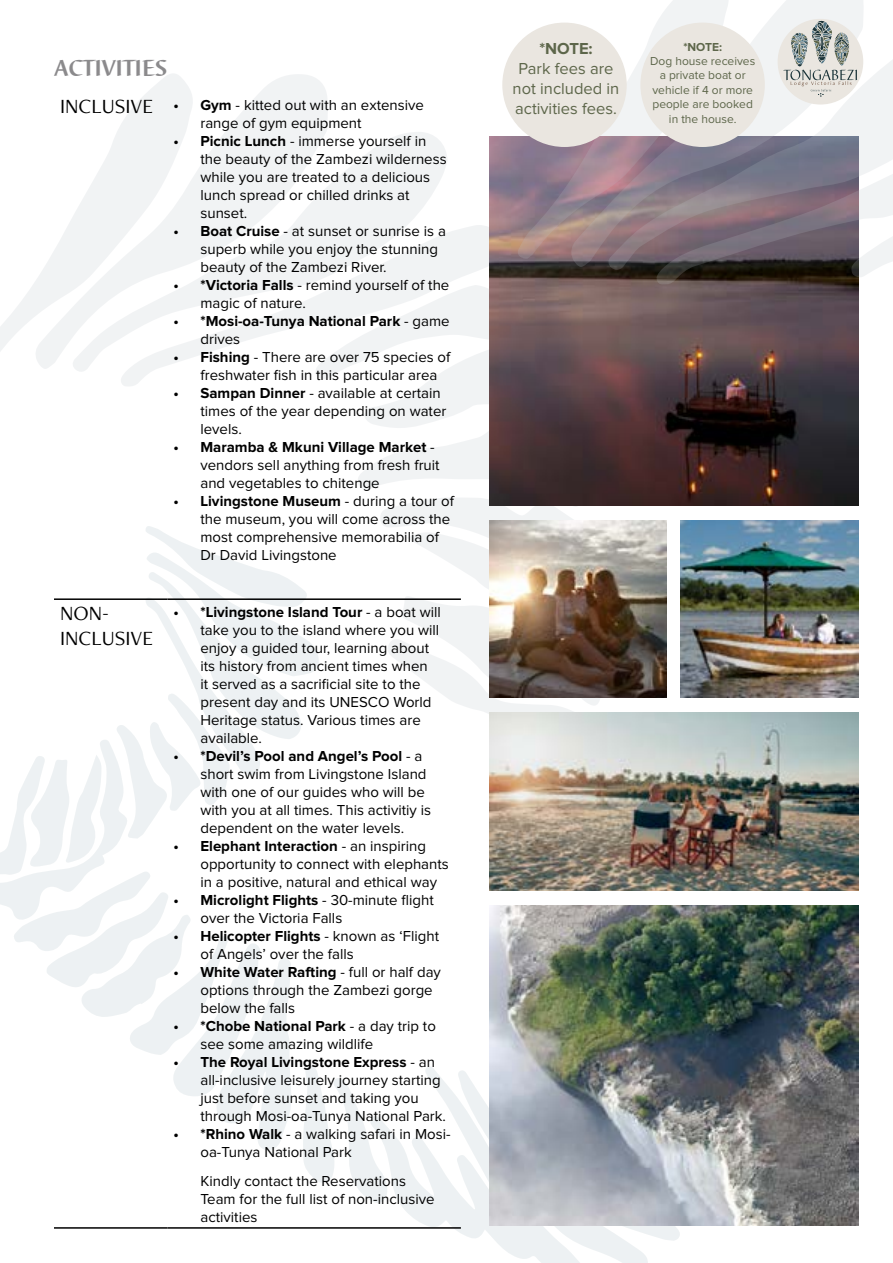
<style>
.page{position:relative;width:893px;height:1263px;background:#fff}
.page>*{position:absolute;margin:0;border:0;box-sizing:border-box;transform-origin:0 0}
.t1{font:700 24px "Barbedor";color:#8b8a8c}
.t2{font:21px/25.2px "Freight Neo Pro";color:#000}
.t3{font:16.5px/19.8px "Proxima Nova";color:#5d664a;text-align:center}
.t4{font:700 16.5px "Proxima Nova";color:#5d664a}
.t5{font:15px/18px "Proxima Nova";color:#000}
.t6{font:700 15px/18px "Proxima Nova";color:#000}
.t7{font:12px/14.4px "Proxima Nova";color:#5d664a;text-align:center}
.t8{font:700 12px "Proxima Nova";color:#5d664a}
.s1{font-family:"Proxima Nova";font-weight:700;font-size:15px}
.s2{font-weight:700}
.s3{font-weight:400}
</style>
<div class="page">
<svg style="left:233px;top:74px;width:95px;height:49px;fill:#f1f3f4"></svg>
<svg style="left:122px;top:74px;width:71px;height:49px;fill:#f1f3f4"></svg>
<svg style="left:761px;top:0;width:102px;height:30px;fill:#f1f3f4"></svg>
<svg style="left:732px;top:30px;width:161px;height:93px;fill:#f1f3f4"></svg>
<svg style="left:525px;top:0;width:206px;height:123px"></svg>
<img style="left:0;top:123px;width:893px;height:1140px">
<div style="left:778px;top:19px;width:85px;height:86px;background:#eae6e0;border-radius:50%"></div>
<svg style="left:783px;top:21px;width:74px;height:76px"></svg>
<div style="left:640px;top:23px;width:125px;height:124px;background:#eae6e0;border-radius:50%"></div>
<div style="left:502px;top:23px;width:125px;height:124px;background:#eae6e0;border-radius:50%"></div>
<h1 class="t1" style="left:55px;top:54px;width:114px">ACTIVITIES</h1>
<h2 class="t2" style="left:60px;top:93px;width:120px">INCLUSIVE <span class="s1">•</span></h2>
<p class="t5" style="left:200px;top:96px;width:225px"><span class="s2">Gym</span> - kitted out with an extensive range of gym equipment</p>
<p class="t5" style="left:200px;top:132px;width:248px;text-indent:-27px"><span class="s2">• Picnic Lunch</span> - immerse yourself in the beauty of the Zambezi wilderness while you are treated to a delicious lunch spread or chilled drinks at sunset.</p>
<p class="t5" style="left:200px;top:222px;width:247px;text-indent:-27px"><span class="s2">• Boat Cruise</span> - at sunset or sunrise is a superb while you enjoy the stunning beauty of the Zambezi River.</p>
<p class="t5" style="left:200px;top:276px;width:250px;text-indent:-27px"><span class="s2">• *Victoria Falls</span> - remind yourself of the magic of nature.</p>
<p class="t6" style="left:200px;top:312px;width:251px;text-indent:-27px">• *Mosi-oa-Tunya National Park <span class="s3">- game drives</span></p>
<p class="t5" style="left:200px;top:348px;width:251px;text-indent:-27px"><span class="s2">• Fishing</span> - There are over 75 species of freshwater fish in this particular area</p>
<p class="t5" style="left:200px;top:384px;width:247px;text-indent:-27px"><span class="s2">• Sampan Dinner</span> - available at certain times of the year depending on water levels.</p>
<p class="t5" style="left:200px;top:438px;width:241px;text-indent:-27px"><span class="s2">• Maramba &amp; Mkuni Village Market</span> - vendors sell anything from fresh fruit and vegetables to chitenge</p>
<p class="t5" style="left:200px;top:492px;width:255px;text-indent:-27px"><span class="s2">• Livingstone Museum</span> - during a tour of the museum, you will come across the most comprehensive memorabilia of<br>Dr David Livingstone</p>
<h2 class="t2" style="left:60px;top:600px;width:95px">NON-<br>INCLUSIVE</h2>
<p class="t5" style="left:200px;top:603px;width:242px;text-indent:-27px"><span class="s2">• *Livingstone Island Tour</span> - a boat will take you to the island where you will enjoy a guided tour, learning about its history from ancient times when<br>it served as a sacrificial site to the present day and its UNESCO World<br>Heritage status. Various times are available.</p>
<p class="t5" style="left:200px;top:747px;width:232px;text-indent:-27px"><span class="s2">• *Devil’s Pool and Angel’s Pool</span> - a short swim from Livingstone Island with one of our guides who will be with you at all times. This activitiy is dependent on the water levels.</p>
<p class="t5" style="left:200px;top:837px;width:250px;text-indent:-27px"><span class="s2">• Elephant Interaction</span> - an inspiring opportunity to connect with elephants in a positive, natural and ethical way</p>
<p class="t5" style="left:200px;top:891px;width:235px;text-indent:-27px"><span class="s2">• Microlight Flights</span> - 30-minute flight over the Victoria Falls</p>
<p class="t5" style="left:200px;top:927px;width:240px;text-indent:-27px"><span class="s2">• Helicopter Flights</span> - known as ‘Flight of Angels’ over the falls</p>
<p class="t5" style="left:200px;top:963px;width:242px;text-indent:-27px"><span class="s2">• White Water Rafting</span> - full or half day options through the Zambezi gorge below the falls</p>
<p class="t5" style="left:200px;top:1017px;width:237px;text-indent:-27px"><span class="s2">• *Chobe National Park</span> - a day trip to see some amazing wildlife</p>
<p class="t5" style="left:200px;top:1053px;width:247px;text-indent:-27px"><span class="s2">• The Royal Livingstone Express</span> - an all-inclusive leisurely journey starting just before sunset and taking you through Mosi-oa-Tunya National Park.</p>
<p class="t5" style="left:200px;top:1125px;width:252px;text-indent:-27px"><span class="s2">• *Rhino Walk</span> - a walking safari in Mosi&shy;oa-Tunya National Park</p>
<p class="t5" style="left:200px;top:1172px;width:236px">Kindly contact the Reservations<br>Team for the full list of non-inclusive activities</p>
<p class="t4" style="left:539px;top:41px;width:55px">*NOTE:</p>
<p class="t3" style="left:513px;top:59px;width:108px">Park fees are not included in activities fees.</p>
<p class="t8" style="left:683px;top:41px;width:40px">*NOTE:</p>
<p class="t7" style="left:650px;top:54px;width:107px">Dog house receives a private boat or vehicle if 4 or more people are booked in the house.</p>
</div>
